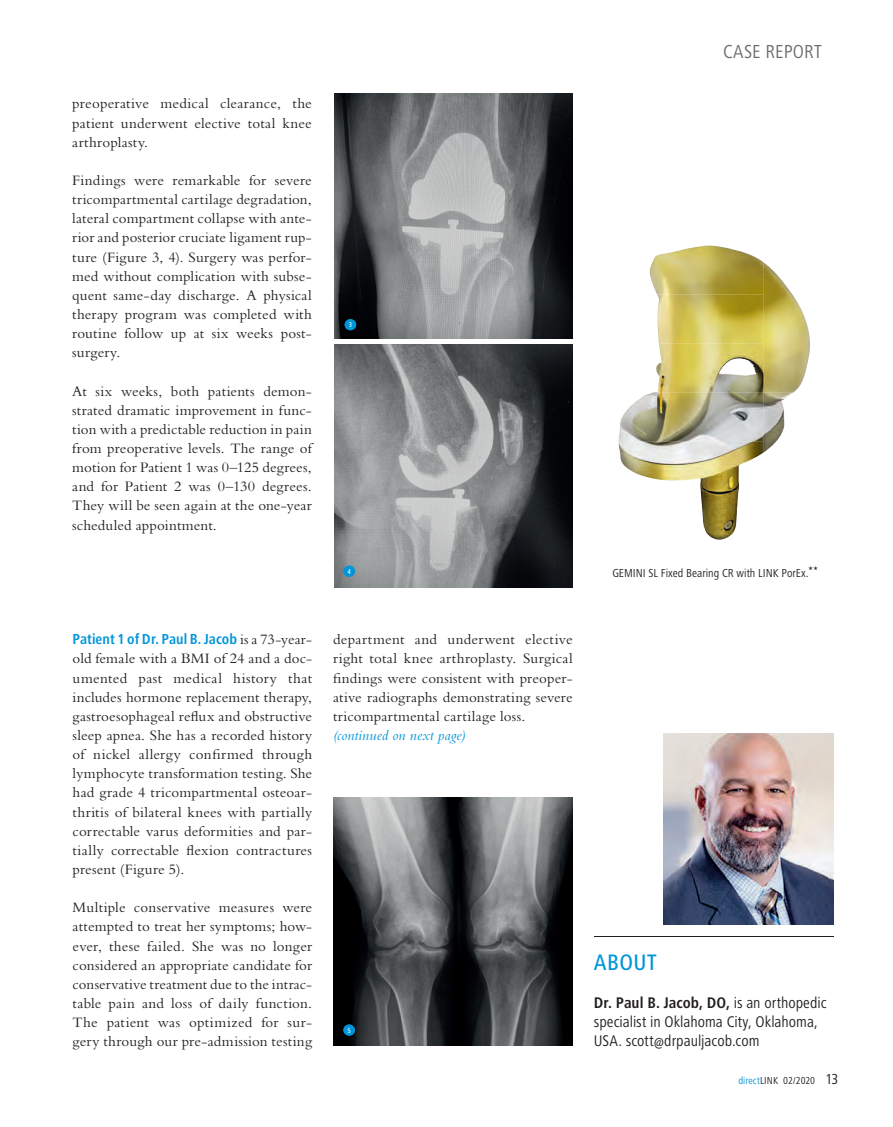
<style>
.page{position:relative;width:893px;height:1127px;background:#fff}
.page>*{position:absolute;margin:0;border:0;box-sizing:border-box;transform-origin:0 0}
.t1{font:500 condensed 23.25px "Frutiger Next LT";letter-spacing:.02em;color:#0095d9}
.t2{font:condensed 19.5px "Frutiger Next LT";letter-spacing:.01em;color:#6c6d70}
.t3{font:condensed 16.05px/19.2px "Frutiger Next LT";color:#231f20}
.t4{font:700 condensed 15.9px "Frutiger Next LT";color:#231f20}
.t5{font:15px/19.2px "Bembo MT Pro";letter-spacing:.015em;color:#231f20;text-align:justify}
.t6{font:700 condensed 15px "Frutiger Next LT";color:#0095d9}
.t7{font:italic 15px "Bembo MT Pro";letter-spacing:.01em;color:#0095d9}
.t8{font:condensed 12px "Frutiger Next LT";color:#231f20}
.t9{font:condensed 10.5px "Frutiger Next LT";letter-spacing:.005em;color:#231f20}
.t10{font:500 condensed 7.05px "Frutiger Next LT";color:#fff}
.s1{font-family:"Bembo MT Pro";font-weight:400;font-stretch:normal;color:#231f20}
.s2{font-weight:400;font-size:16.05px}
.s3{color:#0095d9}
.s4{font-size:15px}
</style>
<div class="page">
<img style="left:650px;top:245px;width:113px;height:49px">
<img style="left:763px;top:262px;width:47px;height:131px">
<img style="left:657px;top:294px;width:106px;height:49px">
<img style="left:656px;top:343px;width:107px;height:49px">
<img style="left:619px;top:392px;width:144px;height:99px">
<img style="left:763px;top:392px;width:30px;height:61px">
<img style="left:701px;top:491px;width:38px;height:49px">
<img style="left:334px;top:344px;width:239px;height:243px">
<img style="left:334px;top:94px;width:239px;height:244px">
<img style="left:333px;top:797px;width:240px;height:249px">
<hr style="left:594px;top:936px;width:239px;height:1px;background:#231f20">
<img style="left:663px;top:733px;width:170px;height:192px">
<div style="left:345px;top:319px;width:11px;height:11px;background:#0095d9;border-radius:50%"></div>
<div style="left:343px;top:566px;width:12px;height:11px;background:#0095d9;border-radius:50%"></div>
<div style="left:343px;top:1024px;width:12px;height:11px;background:#0095d9;border-radius:50%"></div>
<p class="t5" style="left:72px;top:94px;width:241px">preoperative medical clearance, the patient underwent elective total knee arthroplasty.</p>
<p class="t5" style="left:72px;top:170px;width:241px">Findings were remarkable for severe tricompartmental cartilage degradation, lateral compartment collapse with ante&shy;rior and posterior cruciate ligament rup&shy;ture (Figure 3, 4). Surgery was perfor&shy;med without complication with subse&shy;quent same-day discharge. A physical therapy program was completed with routine follow up at six weeks post&shy;surgery.</p>
<p class="t5" style="left:72px;top:381px;width:241px">At six weeks, both patients demon&shy;strated dramatic improvement in func&shy;tion with a predictable reduction in pain from preoperative levels. The range of motion for Patient 1 was 0–125 degrees, and for Patient 2 was 0–130 degrees.<br>They will be seen again at the one-year scheduled appointment.</p>
<p class="t10" style="left:348px;top:321px;width:5px">13</p>
<p class="t10" style="left:347px;top:567px;width:5px">14</p>
<p class="t6" style="left:73px;top:631px;width:241px">Patient 1 of Dr. Paul B. Jacob <span class="s1">is a 73-year-</span></p>
<p class="t5" style="left:73px;top:649px;width:241px">old female with a BMI of 24 and a doc&shy;umented past medical history that includes hormone replacement therapy, gastroesophageal reflux and obstructive sleep apnea. She has a recorded history of nickel allergy confirmed through lymphocyte transformation testing. She had grade 4 tricompartmental osteoar&shy;thritis of bilateral knees with partially correctable varus deformities and par&shy;tially correctable flexion contractures present (Figure 5).</p>
<p class="t5" style="left:73px;top:898px;width:241px">Multiple conservative measures were attempted to treat her symptoms; how&shy;ever, these failed. She was no longer considered an appropriate candidate for conservative treatment due to the intrac&shy;table pain and loss of daily function.<br>The patient was optimized for sur&shy;gery through our pre-admission testing</p>
<p class="t5" style="left:333px;top:630px;width:241px">department and underwent elective right total knee arthroplasty. Surgical findings were consistent with preoper&shy;ative radiographs demonstrating severe tricompartmental cartilage loss.</p>
<p class="t7" style="left:333px;top:726px;width:134px">(continued on next page)</p>
<p class="t10" style="left:347px;top:1026px;width:5px">15</p>
<h2 class="t2" style="left:723px;top:41px;width:100px">CASE REPORT</h2>
<p class="t8" style="left:612px;top:566px;width:207px">GEMINI SL Fixed Bearing CR with LINK PorEx.<sup>**</sup></p>
<h1 class="t1" style="left:594px;top:949px;width:64px">ABOUT</h1>
<p class="t4" style="left:594px;top:994px;width:234px">Dr. Paul B. Jacob, DO, <span class="s2">is an orthopedic</span></p>
<p class="t3" style="left:594px;top:1012px;width:225px">specialist in Oklahoma City, Oklahoma,<br>USA. scott@drpauljacob.com</p>
<p class="t9" style="left:738px;top:1075px;width:102px"><span class="s3">direct</span>LINK 02/2020 <span class="s4">13</span></p>
</div>
